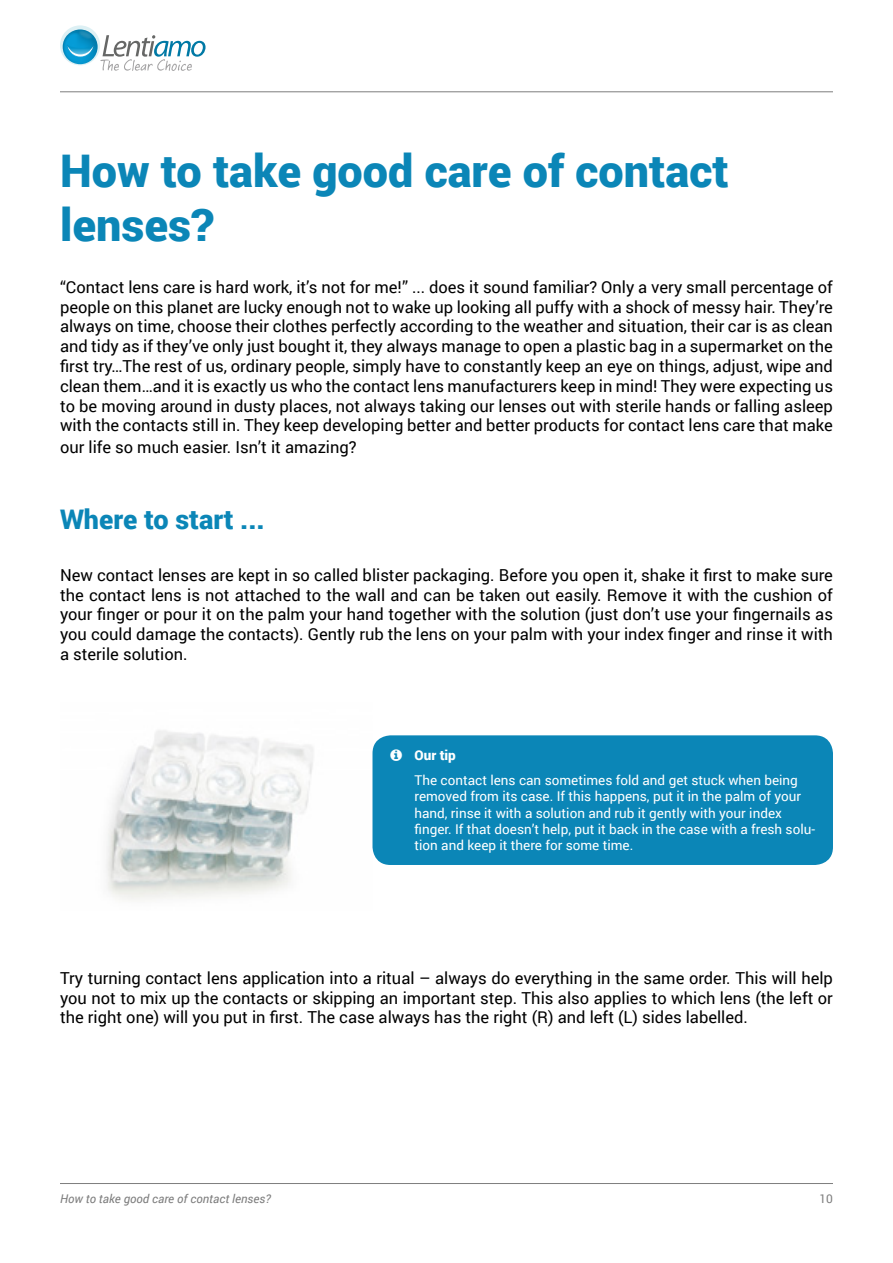
<style>
.page{position:relative;width:893px;height:1263px;background:#fff}
.page>*{position:absolute;margin:0;border:0;box-sizing:border-box;transform-origin:0 0}
.Kapitola{font:900 45px/54px "Roboto";color:#0b86b7}
.Sekce{font:900 27px "Roboto";color:#0b86b7}
.Obycejny_text{font:16.5px/19.8px "Roboto";color:#000;text-align:justify}
.t1{font:13.5px/16.2px "Roboto";color:#fff}
.t2{font:italic 12px "Roboto";color:#7d7d7d}
.t3{font:12px "Roboto";color:#7d7d7d}
.s1{font-weight:900}
</style>
<div class="page">
<svg style="left:100px;top:35px;width:106px;height:36px"></svg>
<div style="left:60px;top:25px;width:40px;height:40px;background:#ddf0f4;border-radius:50%"></div>
<div style="left:63px;top:29px;width:35px;height:35px;background:#b9dde9;border-radius:17px"></div>
<img style="left:60px;top:29px;width:37px;height:37px">
<img style="left:68px;top:25px;width:35px;height:25px">
<svg style="left:67px;top:45px;width:27px;height:12px"></svg>
<hr style="left:60px;top:1183px;width:773px;height:1px;background:#7d7d7d">
<hr style="left:60px;top:91px;width:773px;height:1px;background:#7d7d7d">
<img style="left:106px;top:730px;width:207px;height:170px">
<div style="left:372px;top:735px;width:461px;height:130px;background:#0b86b7;border-radius:18px"></div>
<p class="Kapitola" style="left:60px;top:142px;width:670px">How to take good care of contact lenses?</p>
<p class="Obycejny_text" style="left:60px;top:276px;width:774px">“Contact lens care is hard work, it’s not for me!” ... does it sound familiar? Only a very small percentage of people on this planet are lucky enough not to wake up looking all puffy with a shock of messy hair. They’re always on time, choose their clothes perfectly according to the weather and situation, their car is as clean and tidy as if they’ve only just bought it, they always manage to open a plastic bag in a supermarket on the first try…The rest of us, ordinary people, simply have to constantly keep an eye on things, adjust, wipe and clean them…and it is exactly us who the contact lens manufacturers keep in mind! They were expecting us to be moving around in dusty places, not always taking our lenses out with sterile hands or falling asleep with the contacts still in. They keep developing better and better products for contact lens care that make</p>
<p class="Obycejny_text" style="left:60px;top:437px;width:298px">our life so much easier. Isn’t it amazing?</p>
<p class="Sekce" style="left:60px;top:500px;width:206px">Where to start ...</p>
<p class="Obycejny_text" style="left:60px;top:564px;width:774px">New contact lenses are kept in so called blister packaging. Before you open it, shake it first to make sure the contact lens is not attached to the wall and can be taken out easily. Remove it with the cushion of your finger or pour it on the palm your hand together with the solution (just don’t use your fingernails as you could damage the contacts). Gently rub the lens on your palm with your index finger and rinse it with a sterile solution.</p>
<p class="t1" style="left:414px;top:742px;width:385px;line-height:25.2px"><span class="s1">Our tip<br></span>The contact lens can sometimes fold and get stuck when being</p>
<p class="t1" style="left:414px;top:788px;width:402px">removed from its case. If this happens, put it in the palm of your hand, rinse it with a solution and rub it gently with your index finger. If that doesn’t help, put it back in the case with a fresh solu&shy;tion and keep it there for some time.</p>
<p class="Obycejny_text" style="left:60px;top:967px;width:774px">Try turning contact lens application into a ritual – always do everything in the same order. This will help you not to mix up the contacts or skipping an important step. This also applies to which lens (the left or the right one) will you put in first. The case always has the right (R) and left (L) sides labelled.</p>
<p class="t2" style="left:60px;top:1190px;width:212px">How to take good care of contact lenses?</p>
<p class="t3" style="left:819px;top:1190px;width:15px">10</p>
</div>
